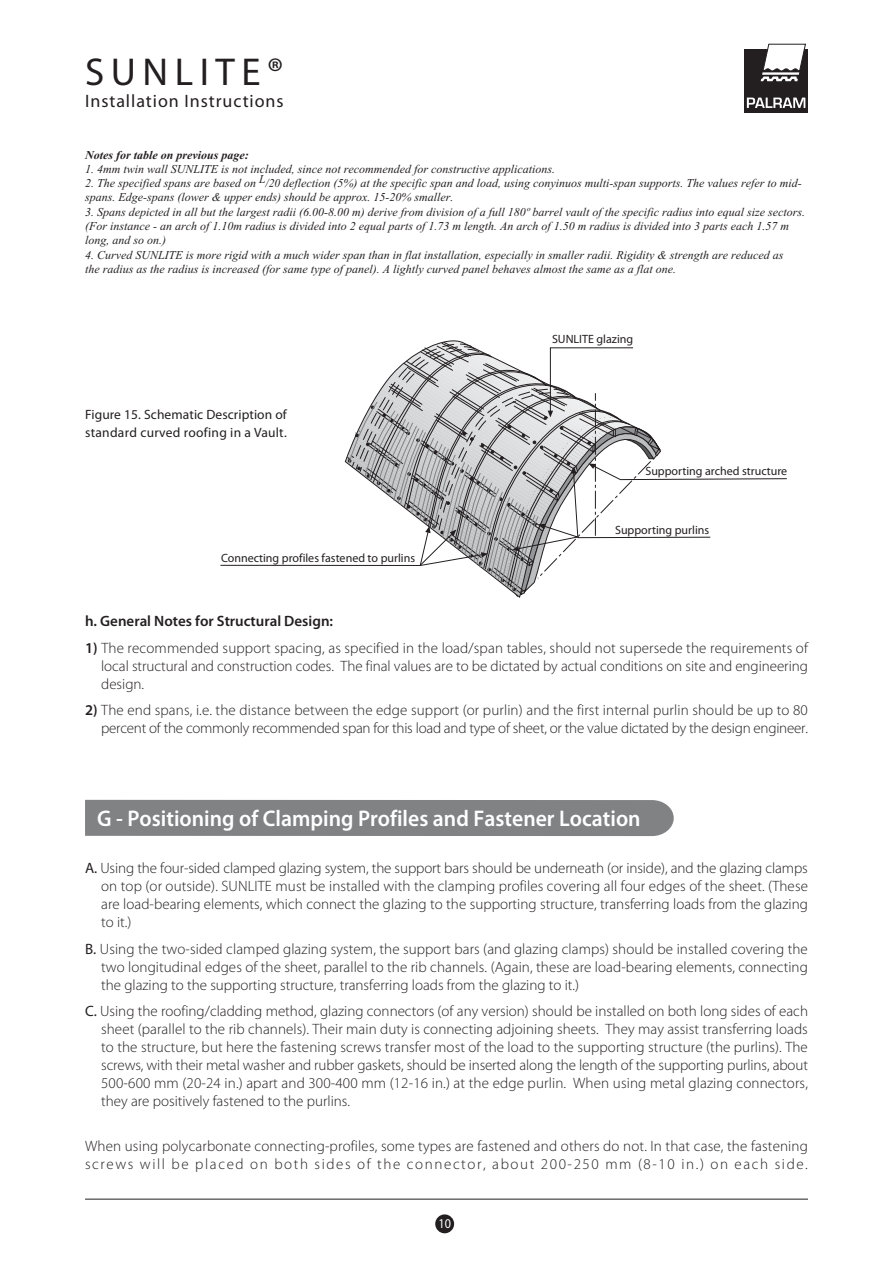
<style>
.page{position:relative;width:893px;height:1263px;background:#fff}
.page>*{position:absolute;margin:0;border:0;box-sizing:border-box;transform-origin:0 0}
.t1{font:39px "Myriad Pro";letter-spacing:.17em;color:#231f20}
.t2{font:600 22.65px "Myriad Pro";color:#fff;scale:.96 1}
.t3{font:18px "Myriad Pro";letter-spacing:.05em;color:#231f20}
.t4{font:300 15px/18px "Myriad Pro";letter-spacing:.005em;color:#231f20;text-align:justify}
.t5{font:300 15px/18px "Myriad Pro";letter-spacing:-.015em;color:#231f20;text-align:right}
.t6{font:600 15px "Myriad Pro";color:#231f20}
.t7{font:13.5px/18px "Myriad Pro";letter-spacing:.005em;color:#231f20}
.t8{font:13.5px "Myriad Pro";color:#fff;scale:.9 1}
.t9{font:12px/14.2px "Times New Roman It MS";color:#231f20}
.t10{font:12px "Myriad Pro";color:#231f20}
.t11{font:12px "Times New Roman Bd It MS";color:#231f20}
.s1{font-weight:600}
.s2{font-weight:400}
</style>
<div class="page">
<div style="left:435px;top:1214px;width:19px;height:19px;background:#231f20;border-radius:50%"></div>
<svg style="left:220px;top:340px;width:567px;height:257px"></svg>
<div style="left:85px;top:800px;width:589px;height:36px;background:#808284"></div>
<div style="left:744px;top:49px;width:64px;height:64px;background:#231f20"></div>
<svg style="left:747px;top:98px;width:58px;height:10px"></svg>
<svg style="left:761px;top:44px;width:45px;height:37px"></svg>
<hr style="left:85px;top:1199px;width:723px;height:1px;background:#231f20">
<h1 class="t1" style="left:85px;top:57px;width:200px">SUNLITE®</h1>
<p class="t3" style="left:85px;top:94px;width:200px">Installation Instructions</p>
<p class="t11" style="left:85px;top:150px;width:165px">Notes for table on previous page:</p>
<p class="t9" style="left:85px;top:163px;width:471px">1. 4mm twin wall SUNLITE is not included, since not recommended for constructive applications.</p>
<p class="t9" style="left:85px;top:177px;width:718px">2. The specified spans are based on L/20 deflection (5%) at the specific span and load, using conyinuos multi-span supports. The values refer to mid&shy;spans. Edge-spans (lower &amp; upper ends) should be approx. 15-20% smaller.</p>
<p class="t9" style="left:85px;top:206px;width:722px">3. Spans depicted in all but the largest radii (6.00-8.00 m) derive from division of a full 180º barrel vault of the specific radius into equal size sectors. (For instance - an arch of 1.10m radius is divided into 2 equal parts of 1.73 m length. An arch of 1.50 m radius is divided into 3 parts each 1.57 m long, and so on.)</p>
<p class="t9" style="left:85px;top:249px;width:700px">4. Curved SUNLITE is more rigid with a much wider span than in flat installation, especially in smaller radii. Rigidity &amp; strength are reduced as the radius as the radius is increased (for same type of panel). A lightly curved panel behaves almost the same as a flat one.</p>
<p class="t7" style="left:85px;top:407px;width:203px">Figure 15. Schematic Description of standard curved roofing in a Vault.</p>
<p class="t10" style="left:221px;top:553px;width:196px">Connecting profiles fastened to purlins</p>
<p class="t10" style="left:552px;top:334px;width:83px">SUNLITE glazing</p>
<p class="t10" style="left:645px;top:467px;width:143px">Supporting arched structure</p>
<p class="t10" style="left:615px;top:525px;width:96px">Supporting purlins</p>
<p class="t6" style="left:85px;top:616px;width:250px">h. General Notes for Structural Design:</p>
<p class="t4" style="left:101px;top:640px;width:708px;text-indent:-16px"><span class="s1">1)</span> The recommended support spacing, as specified in the load/span tables, should not supersede the requirements of local structural and construction codes. The final values are to be dictated by actual conditions on site and engineering design.</p>
<p class="t5" style="left:85px;top:702px;width:724px"><span class="s1">2)</span> The end spans, i.e. the distance between the edge support (or purlin) and the first internal purlin should be up to 80 percent of the commonly recommended span for this load and type of sheet, or the value dictated by the design engineer.</p>
<h2 class="t2" style="left:97px;top:810px;width:567px">G - Positioning of Clamping Profiles and Fastener Location</h2>
<p class="t4" style="left:101px;top:860px;width:708px;text-indent:-16px"><span class="s2">A.</span> Using the four-sided clamped glazing system, the support bars should be underneath (or inside), and the glazing clamps on top (or outside). SUNLITE must be installed with the clamping profiles covering all four edges of the sheet. (These are load-bearing elements, which connect the glazing to the supporting structure, transferring loads from the glazing to it.)</p>
<p class="t4" style="left:101px;top:941px;width:708px;text-indent:-16px"><span class="s2">B.</span> Using the two-sided clamped glazing system, the support bars (and glazing clamps) should be installed covering the two longitudinal edges of the sheet, parallel to the rib channels. (Again, these are load-bearing elements, connecting the glazing to the supporting structure, transferring loads from the glazing to it.)</p>
<p class="t4" style="left:101px;top:1003px;width:708px;text-indent:-16px"><span class="s2">C.</span> Using the roofing/cladding method, glazing connectors (of any version) should be installed on both long sides of each sheet (parallel to the rib channels). Their main duty is connecting adjoining sheets. They may assist transferring loads to the structure, but here the fastening screws transfer most of the load to the supporting structure (the purlins). The screws, with their metal washer and rubber gaskets, should be inserted along the length of the supporting purlins, about 500-600 mm (20-24 in.) apart and 300-400 mm (12-16 in.) at the edge purlin. When using metal glazing connectors, they are positively fastened to the purlins.</p>
<p class="t4" style="left:85px;top:1138px;width:724px">When using polycarbonate connecting-profiles, some types are fastened and others do not. In that case, the fastening screws will be placed on both sides of the connector, about 200-250 mm (8-10 in.) on each side.</p>
<p class="t8" style="left:438px;top:1219px;width:15px">10</p>
</div>
